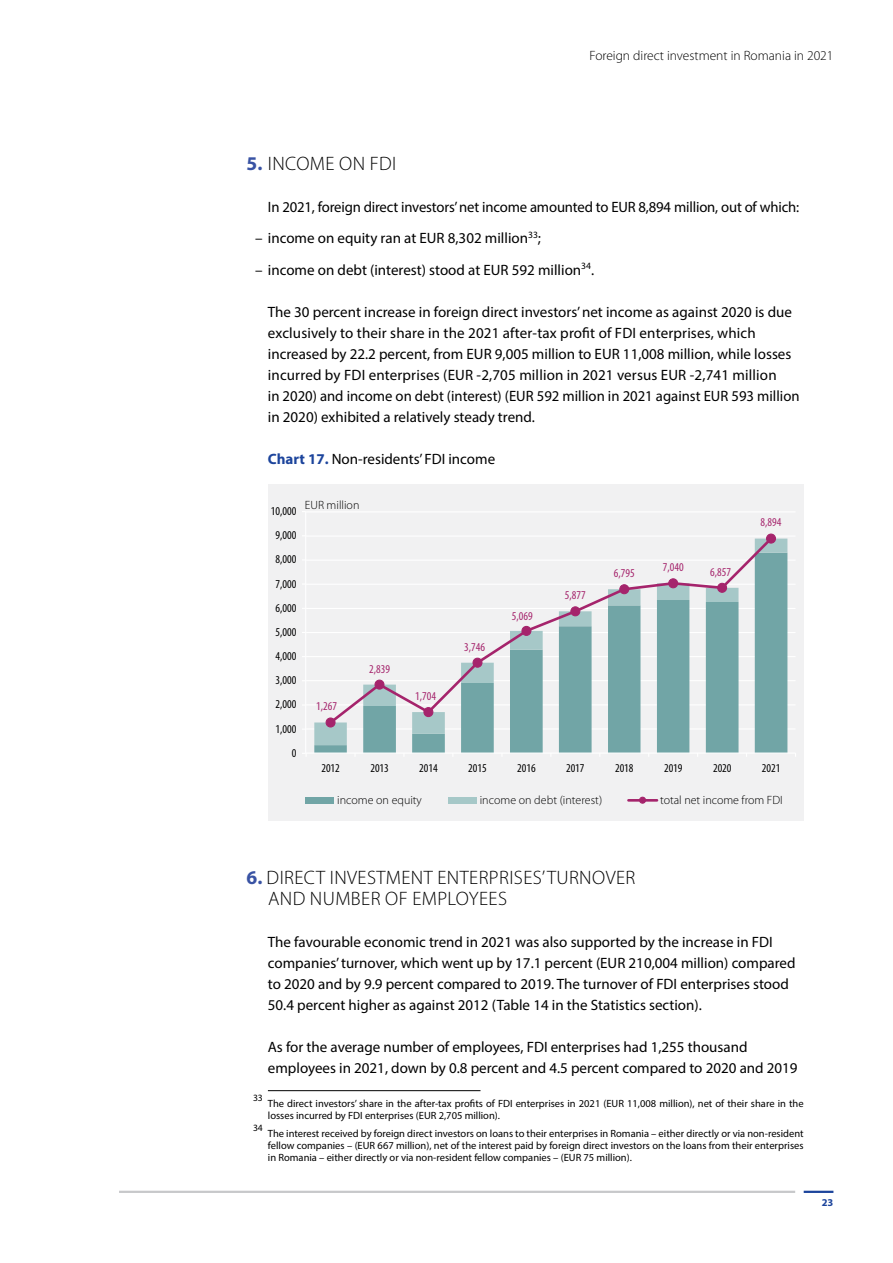
<style>
.page{position:relative;width:893px;height:1263px;background:#fff}
.page>*{position:absolute;margin:0;border:0;box-sizing:border-box;transform-origin:0 0}
.t1{font:300 19.5px/21px "Myriad Pro";letter-spacing:.02em;color:#000}
.t2{font:15px/21px "Myriad Pro";color:#000}
.t3{font:300 13.5px "Myriad Pro";color:#000}
.t4{font:condensed 12px "Myriad Pro";letter-spacing:.005em;color:#000}
.t5{font:300 12px "Myriad Pro";color:#000}
.t6{font:condensed 12px "Myriad Pro";letter-spacing:.005em;color:#a5246c}
.t7{font:10.5px/12px "Myriad Pro";color:#000}
.t8{font:700 10.5px "Myriad Pro";color:#1c449c}
.t9{font:9.6px "Myriad Pro";color:#000}
.s1{font-weight:700;color:#3953a4}
.s2{font-weight:700;color:#1c449c}
</style>
<div class="page">
<hr style="left:804px;top:1191px;width:29px;height:2px;background:#1c449c">
<hr style="left:119px;top:1191px;width:676px;height:2px;background:#c7c8ca">
<hr style="left:268px;top:1090px;width:212px;height:1px;background:#000">
<div style="left:268px;top:485px;width:536px;height:336px;background:#f1f1f2"></div>
<hr style="left:306px;top:728px;width:489px;height:1px;background:#fff">
<hr style="left:306px;top:704px;width:489px;height:1px;background:#fff">
<hr style="left:306px;top:680px;width:489px;height:1px;background:#fff">
<hr style="left:306px;top:656px;width:489px;height:1px;background:#fff">
<hr style="left:306px;top:632px;width:489px;height:1px;background:#fff">
<hr style="left:306px;top:608px;width:489px;height:1px;background:#fff">
<hr style="left:306px;top:584px;width:489px;height:1px;background:#fff">
<hr style="left:306px;top:560px;width:489px;height:1px;background:#fff">
<hr style="left:306px;top:535px;width:489px;height:2px;background:#fff">
<hr style="left:306px;top:511px;width:489px;height:1px;background:#fff">
<svg style="left:314px;top:745px;width:473px;height:7px;fill:#71a5a6"></svg>
<svg style="left:314px;top:539px;width:473px;height:206px;fill:#71a5a6"></svg>
<hr style="left:305px;top:512px;width:1px;height:241px;background:#fff">
<hr style="left:306px;top:752px;width:489px;height:2px;background:#fff">
<svg style="left:327px;top:535px;width:448px;height:191px"></svg>
<div style="left:326px;top:718px;width:9px;height:9px;background:#a5246c;border-radius:50%"></div>
<div style="left:326px;top:717px;width:10px;height:10px;border:1px solid #a5246c;border-radius:50%"></div>
<div style="left:375px;top:680px;width:9px;height:9px;background:#a5246c;border-radius:50%"></div>
<div style="left:374px;top:679px;width:10px;height:11px;border:1px solid #a5246c;border-radius:50%"></div>
<div style="left:424px;top:708px;width:9px;height:8px;background:#a5246c;border-radius:50%"></div>
<div style="left:423px;top:707px;width:10px;height:10px;border:1px solid #a5246c;border-radius:50%"></div>
<div style="left:473px;top:658px;width:9px;height:9px;background:#a5246c;border-radius:50%"></div>
<div style="left:472px;top:658px;width:10px;height:10px;border:1px solid #a5246c;border-radius:50%"></div>
<div style="left:522px;top:626px;width:9px;height:9px;background:#a5246c;border-radius:50%"></div>
<div style="left:521px;top:626px;width:10px;height:10px;border:1px solid #a5246c;border-radius:50%"></div>
<div style="left:571px;top:607px;width:9px;height:9px;background:#a5246c;border-radius:50%"></div>
<div style="left:570px;top:606px;width:10px;height:10px;border:1px solid #a5246c;border-radius:50%"></div>
<div style="left:620px;top:585px;width:9px;height:9px;background:#a5246c;border-radius:50%"></div>
<div style="left:619px;top:584px;width:10px;height:10px;border:1px solid #a5246c;border-radius:50%"></div>
<div style="left:669px;top:579px;width:9px;height:9px;background:#a5246c;border-radius:50%"></div>
<div style="left:668px;top:578px;width:10px;height:10px;border:1px solid #a5246c;border-radius:50%"></div>
<div style="left:718px;top:583px;width:9px;height:9px;background:#a5246c;border-radius:50%"></div>
<div style="left:717px;top:583px;width:10px;height:10px;border:1px solid #a5246c;border-radius:50%"></div>
<div style="left:767px;top:534px;width:8px;height:9px;background:#a5246c;border-radius:50%"></div>
<div style="left:766px;top:533px;width:10px;height:11px;border:1px solid #a5246c;border-radius:50%"></div>
<div style="left:316px;top:699px;width:21px;height:14px;background:#f1f1f2"></div>
<div style="left:306px;top:797px;width:28px;height:6px;background:#71a5a6"></div>
<div style="left:448px;top:797px;width:29px;height:6px;background:#a6c8c8"></div>
<hr style="left:628px;top:799px;width:29px;height:3px;background:#a5246c">
<div style="left:639px;top:797px;width:7px;height:7px;border:1px solid #a5246c;border-radius:50%"></div>
<p class="t3" style="left:590px;top:48px;width:245px">Foreign direct investment in Romania in 2021</p>
<h1 class="t1" style="left:247px;top:153px;width:151px"><span class="s1">5.</span> INCOME ON FDI</h1>
<p class="t2" style="left:268px;top:196px;width:533px">In 2021, foreign direct investors’ net income amounted to EUR 8,894 million, out of which:</p>
<p class="t2" style="left:255px;top:227px;width:287px">– income on equity ran at EUR 8,302 million<sup>33</sup>;</p>
<p class="t2" style="left:255px;top:259px;width:341px">– income on debt (interest) stood at EUR 592 million<sup>34</sup>.</p>
<p class="t2" style="left:268px;top:301px;width:533px">The 30 percent increase in foreign direct investors’ net income as against 2020 is due exclusively to their share in the 2021 after-tax profit of FDI enterprises, which increased by 22.2 percent, from EUR 9,005 million to EUR 11,008 million, while losses incurred by FDI enterprises (EUR -2,705 million in 2021 versus EUR -2,741 million<br>in 2020) and income on debt (interest) (EUR 592 million in 2021 against EUR 593 million in 2020) exhibited a relatively steady trend.</p>
<p class="t2" style="left:268px;top:448px;width:229px"><span class="s2">Chart 17.</span> Non-residents’ FDI income</p>
<p class="t4" style="left:271px;top:504px;width:27px">10,000</p>
<p class="t4" style="left:276px;top:528px;width:22px">9,000</p>
<p class="t4" style="left:276px;top:552px;width:22px">8,000</p>
<p class="t4" style="left:276px;top:576px;width:22px">7,000</p>
<p class="t4" style="left:276px;top:601px;width:22px">6,000</p>
<p class="t4" style="left:276px;top:625px;width:22px">5,000</p>
<p class="t4" style="left:276px;top:649px;width:22px">4,000</p>
<p class="t4" style="left:276px;top:673px;width:22px">3,000</p>
<p class="t4" style="left:276px;top:697px;width:22px">2,000</p>
<p class="t4" style="left:276px;top:721px;width:22px">1,000</p>
<p class="t4" style="left:292px;top:746px;width:6px">0</p>
<p class="t5" style="left:305px;top:498px;width:56px">EUR million</p>
<p class="t6" style="left:316px;top:699px;width:22px">1,267</p>
<p class="t6" style="left:369px;top:661px;width:22px">2,839</p>
<p class="t6" style="left:415px;top:689px;width:22px">1,704</p>
<p class="t6" style="left:464px;top:639px;width:22px">3,746</p>
<p class="t6" style="left:512px;top:608px;width:22px">5,069</p>
<p class="t6" style="left:565px;top:588px;width:22px">5,877</p>
<p class="t6" style="left:614px;top:566px;width:22px">6,795</p>
<p class="t6" style="left:663px;top:560px;width:22px">7,040</p>
<p class="t6" style="left:710px;top:564px;width:22px">6,857</p>
<p class="t6" style="left:761px;top:515px;width:22px">8,894</p>
<p class="t4" style="left:321px;top:760px;width:20px">2012</p>
<p class="t4" style="left:370px;top:760px;width:20px">2013</p>
<p class="t4" style="left:419px;top:760px;width:20px">2014</p>
<p class="t4" style="left:468px;top:760px;width:20px">2015</p>
<p class="t4" style="left:517px;top:760px;width:20px">2016</p>
<p class="t4" style="left:566px;top:760px;width:20px">2017</p>
<p class="t4" style="left:615px;top:760px;width:20px">2018</p>
<p class="t4" style="left:664px;top:760px;width:20px">2019</p>
<p class="t4" style="left:713px;top:760px;width:20px">2020</p>
<p class="t4" style="left:762px;top:760px;width:20px">2021</p>
<p class="t5" style="left:337px;top:793px;width:86px">income on equity</p>
<p class="t5" style="left:480px;top:793px;width:124px">income on debt (interest)</p>
<p class="t5" style="left:660px;top:793px;width:124px">total net income from FDI</p>
<h1 class="t1" style="left:268px;top:867px;width:369px;text-indent:-21px"><span class="s1">6.</span> DIRECT INVESTMENT ENTERPRISES’ TURNOVER<br>AND NUMBER OF EMPLOYEES</h1>
<p class="t2" style="left:268px;top:931px;width:529px">The favourable economic trend in 2021 was also supported by the increase in FDI companies’ turnover, which went up by 17.1 percent (EUR 210,004 million) compared to 2020 and by 9.9 percent compared to 2019. The turnover of FDI enterprises stood 50.4 percent higher as against 2012 (Table 14 in the Statistics section).</p>
<p class="t2" style="left:268px;top:1036px;width:531px">As for the average number of employees, FDI enterprises had 1,255 thousand employees in 2021, down by 0.8 percent and 4.5 percent compared to 2020 and 2019</p>
<p class="t9" style="left:253px;top:1092px;width:11px">33</p>
<p class="t7" style="left:268px;top:1097px;width:537px">The direct investors’ share in the after-tax profits of FDI enterprises in 2021 (EUR 11,008 million), net of their share in the losses incurred by FDI enterprises (EUR 2,705 million).</p>
<p class="t9" style="left:253px;top:1122px;width:11px">34</p>
<p class="t7" style="left:268px;top:1127px;width:537px;text-align:justify">The interest received by foreign direct investors on loans to their enterprises in Romania – either directly or via non-resident fellow companies – (EUR 667 million), net of the interest paid by foreign direct investors on the loans from their enterprises in Romania – either directly or via non-resident fellow companies – (EUR 75 million).</p>
<p class="t8" style="left:822px;top:1195px;width:13px">23</p>
</div>
